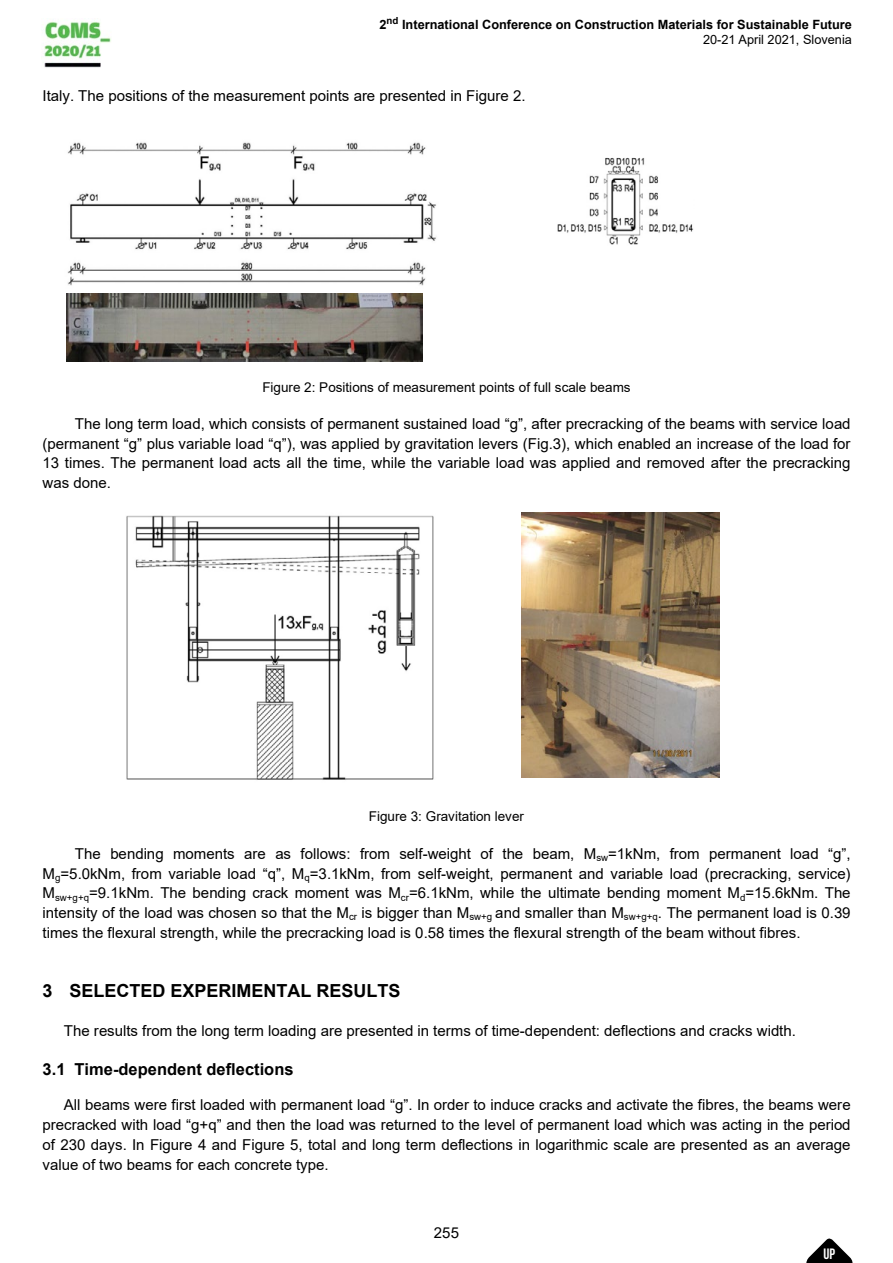
<style>
.page{position:relative;width:893px;height:1263px;background:#fff}
.page>*{position:absolute;margin:0;border:0;box-sizing:border-box;transform-origin:0 0}
.t1{font:700 18px "Arial";color:#000}
.t2{font:700 16.5px "Arial";color:#000}
.t3{font:15px/19.8px "Arial";color:#000;text-align:justify}
.t4{font:15px "Bebas Neue";color:#fff}
.t5{font:13.5px/15.5px "Arial";color:#000;text-align:right}
.t6{font:700 12.75px/15.3px "Arial";color:#000;text-align:right}
.t7{font:9px "Arial";color:#000}
.s1{font-weight:400}
</style>
<div class="page">
<svg style="left:806px;top:1238px;width:47px;height:25px"></svg>
<img style="left:44px;top:21px;width:67px;height:47px">
<img style="left:67px;top:142px;width:369px;height:144px">
<img style="left:557px;top:157px;width:137px;height:88px">
<img style="left:126px;top:515px;width:308px;height:265px">
<img style="left:521px;top:512px;width:198px;height:266px">
<img style="left:66px;top:293px;width:357px;height:68px">
<p class="t6" style="left:380px;top:17px;width:474px">2<sup>nd</sup> International Conference on Construction Materials for Sustainable Future<br><span class="s1">20-21 April 2021, Slovenia</span></p>
<p class="t7" style="left:392px;top:18px;width:12px">nd</p>
<p class="t5" style="left:406px;top:21px;width:446px">International Conference on Construction Materials for Sustainable Future,<br>15-17 April 2020, Bled, Slovenia</p>
<p class="t3" style="left:43px;top:85px;width:484px">Italy. The positions of the measurement points are presented in Figure 2.</p>
<p class="t5" style="left:384px;top:21px;width:9px">2</p>
<p class="t5" style="left:262px;top:379px;width:370px">Figure 2: Positions of measurement points of full scale beams</p>
<p class="t3" style="left:43px;top:413px;width:810px;text-indent:32px">The long term load, which consists of permanent sustained load “g”, after precracking of the beams with service load (permanent “g” plus variable load “q”), was applied by gravitation levers (Fig.3), which enabled an increase of the load for 13 times. The permanent load acts all the time, while the variable load was applied and removed after the precracking was done.</p>
<p class="t5" style="left:369px;top:809px;width:157px">Figure 3: Gravitation lever</p>
<p class="t3" style="left:43px;top:843px;width:810px;text-indent:32px">The bending moments are as follows: from self-weight of the beam, M<sub>sw</sub>=1kNm, from permanent load “g”, M<sub>g</sub>=5.0kNm, from variable load “q”, M<sub>q</sub>=3.1kNm, from self-weight, permanent and variable load (precracking, service)<br>M<sub>sw+g+q</sub>=9.1kNm. The bending crack moment was M<sub>cr</sub>=6.1kNm, while the ultimate bending moment M<sub>d</sub>=15.6kNm. The intensity of the load was chosen so that the M<sub>cr</sub> is bigger than M<sub>sw+g</sub> and smaller than M<sub>sw+g+q</sub>. The permanent load is 0.39 times the flexural strength, while the precracking load is 0.58 times the flexural strength of the beam without fibres.</p>
<p class="t1" style="left:43px;top:978px;width:359px">3 SELECTED EXPERIMENTAL RESULTS</p>
<p class="t3" style="left:64px;top:1020px;width:734px">The results from the long term loading are presented in terms of time-dependent: deflections and cracks width.</p>
<p class="t2" style="left:43px;top:1057px;width:253px">3.1 Time-dependent deflections</p>
<p class="t3" style="left:43px;top:1095px;width:810px;text-indent:21px">All beams were first loaded with permanent load “g”. In order to induce cracks and activate the fibres, the beams were precracked with load “g+q” and then the load was returned to the level of permanent load which was acting in the period of 230 days. In Figure 4 and Figure 5, total and long term deflections in logarithmic scale are presented as an average value of two beams for each concrete type.</p>
<p class="t3" style="left:434px;top:1223px;width:27px">255</p>
<p class="t4" style="left:824px;top:1246px;width:13px">UP</p>
</div>
